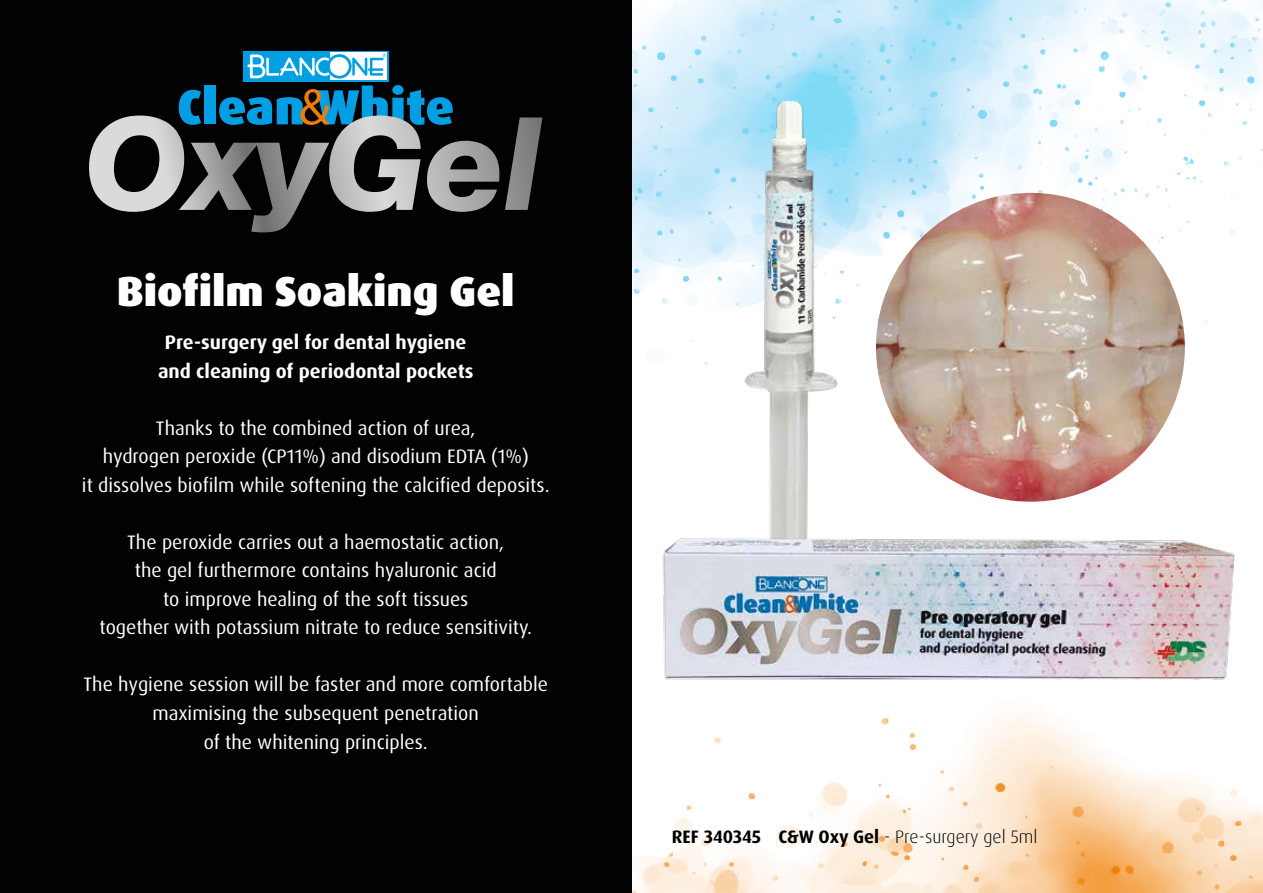
<style>
.page{position:relative;width:1263px;height:893px;background:#fff}
.page>*{position:absolute;margin:0;border:0;box-sizing:border-box;transform-origin:0 0}
.t1{font:900 42px "Dax Pro";color:#fff}
.t2{font:19.5px/28.5px "Dax Pro";color:#fff;text-align:center}
.t3{font:700 19.5px/28.5px "Dax Pro";color:#fff;text-align:center}
.t4{font:700 18px "Dax Pro";color:#000}
.s1{font-weight:300}
</style>
<div class="page">
<img style="left:631px;top:0;width:632px;height:398px">
<img style="left:631px;top:646px;width:632px;height:247px">
<div style="left:0;top:0;width:631px;height:893px;background:#020203"></div>
<svg style="left:243px;top:51px;width:145px;height:31px"></svg>
<div style="left:330px;top:53px;width:57px;height:27px;background:#fff"></div>
<div style="left:245px;top:53px;width:85px;height:27px;background:#009fe3"></div>
<svg style="left:247px;top:54px;width:139px;height:25px"></svg>
<svg style="left:89px;top:85px;width:410px;height:147px"></svg>
<svg style="left:505px;top:117px;width:37px;height:93px"></svg>
<img style="left:722px;top:87px;width:137px;height:434px">
<img style="left:640px;top:521px;width:608px;height:181px">
<img style="left:876px;top:193px;width:309px;height:309px;border-radius:154px">
<h1 class="t1" style="left:117px;top:264px;width:399px">Biofilm Soaking Gel</h1>
<p class="t3" style="left:158px;top:329px;width:317px">Pre-surgery gel for dental hygiene and cleaning of periodontal pockets</p>
<p class="t2" style="left:82px;top:414px;width:469px">Thanks to the combined action of urea,<br>hydrogen peroxide (CP11%) and disodium EDTA (1%)<br>it dissolves biofilm while softening the calcified deposits.</p>
<p class="t2" style="left:100px;top:528px;width:434px">The peroxide carries out a haemostatic action,<br>the gel furthermore contains hyaluronic acid<br>to improve healing of the soft tissues<br>together with potassium nitrate to reduce sensitivity.</p>
<p class="t2" style="left:84px;top:670px;width:466px">The hygiene session will be faster and more comfortable maximising the subsequent penetration<br>of the whitening principles.</p>
<p class="t4" style="left:672px;top:825px;width:367px">REF 340345 C&amp;W Oxy Gel <span class="s1">- Pre-surgery gel 5ml</span></p>
</div>
